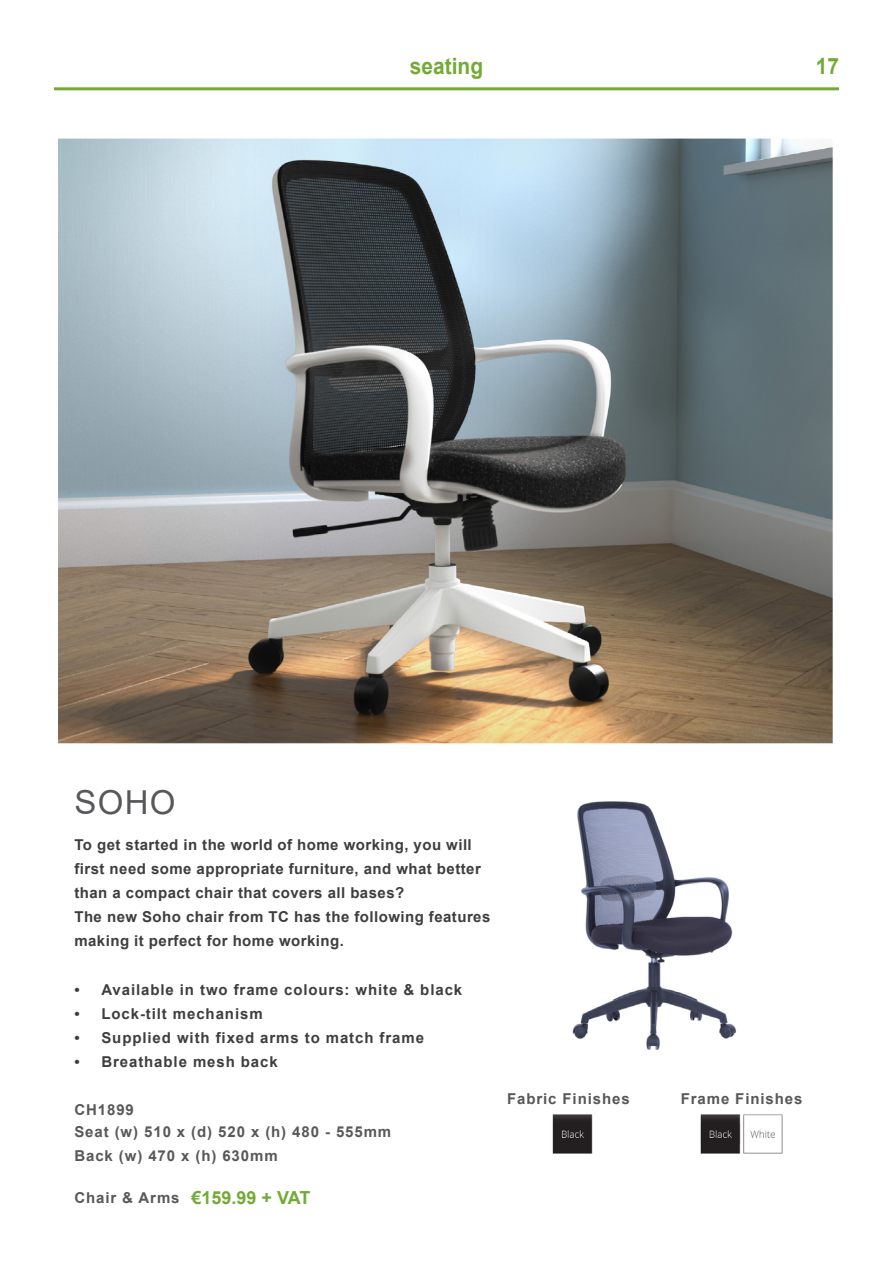
<style>
.page{position:relative;width:893px;height:1263px;background:#fff}
.page>*{position:absolute;margin:0;border:0;box-sizing:border-box;transform-origin:0 0}
.t1{font:33px "Arial";color:#57585a}
.t2{font:700 22.5px "Arial";color:#73aa36;scale:.93 1}
.t3{font:700 18px "Arial";color:#73aa36}
.t4{font:700 15px/24px "Arial";letter-spacing:.03em;color:#3e3e3f}
.t5{font:700 15px "Arial";letter-spacing:.06em;color:#3e3e3f}
.t6{font:700 15px "Arial";letter-spacing:.06em;color:#57585a}
</style>
<div class="page">
<hr style="left:54px;top:87px;width:785px;height:3px;background:#73aa36">
<img style="left:58px;top:138px;width:775px;height:1016px">
<div style="left:74px;top:1104px;width:374px;height:22px;background:#fff"></div>
<div style="left:74px;top:1126px;width:387px;height:51px;background:#fff"></div>
<div style="left:681px;top:1093px;width:146px;height:18px;background:#fff"></div>
<div style="left:507px;top:1093px;width:146px;height:18px;background:#fff"></div>
<p class="t2" style="left:410px;top:50px;width:80px">seating</p>
<p class="t2" style="left:816px;top:50px;width:27px">17</p>
<p class="t1" style="left:74px;top:780px;width:103px">SOHO</p>
<p class="t4" style="left:74px;top:833px;width:408px">To get started in the world of home working, you will first need some appropriate furniture, and what better than a compact chair that covers all bases?</p>
<p class="t4" style="left:74px;top:905px;width:417px">The new Soho chair from TC has the following features making it perfect for home working.</p>
<p class="t5" style="left:74px;top:979px;width:389px">• Available in two frame colours: white &amp; black</p>
<p class="t5" style="left:74px;top:1003px;width:190px">• Lock-tilt mechanism</p>
<p class="t5" style="left:74px;top:1027px;width:351px">• Supplied with fixed arms to match frame</p>
<p class="t5" style="left:74px;top:1051px;width:205px">• Breathable mesh back</p>
<p class="t6" style="left:74px;top:1099px;width:61px">CH1899</p>
<p class="t6" style="left:74px;top:1121px;width:318px">Seat (w) 510 x (d) 520 x (h) 480 - 555mm</p>
<p class="t6" style="left:74px;top:1145px;width:205px">Back (w) 470 x (h) 630mm</p>
<p class="t3" style="left:192px;top:1185px;width:120px">€159.99 + VAT</p>
<p class="t6" style="left:74px;top:1187px;width:107px">Chair &amp; Arms</p>
<p class="t6" style="left:507px;top:1088px;width:124px">Fabric Finishes</p>
<p class="t6" style="left:681px;top:1088px;width:123px">Frame Finishes</p>
</div>
